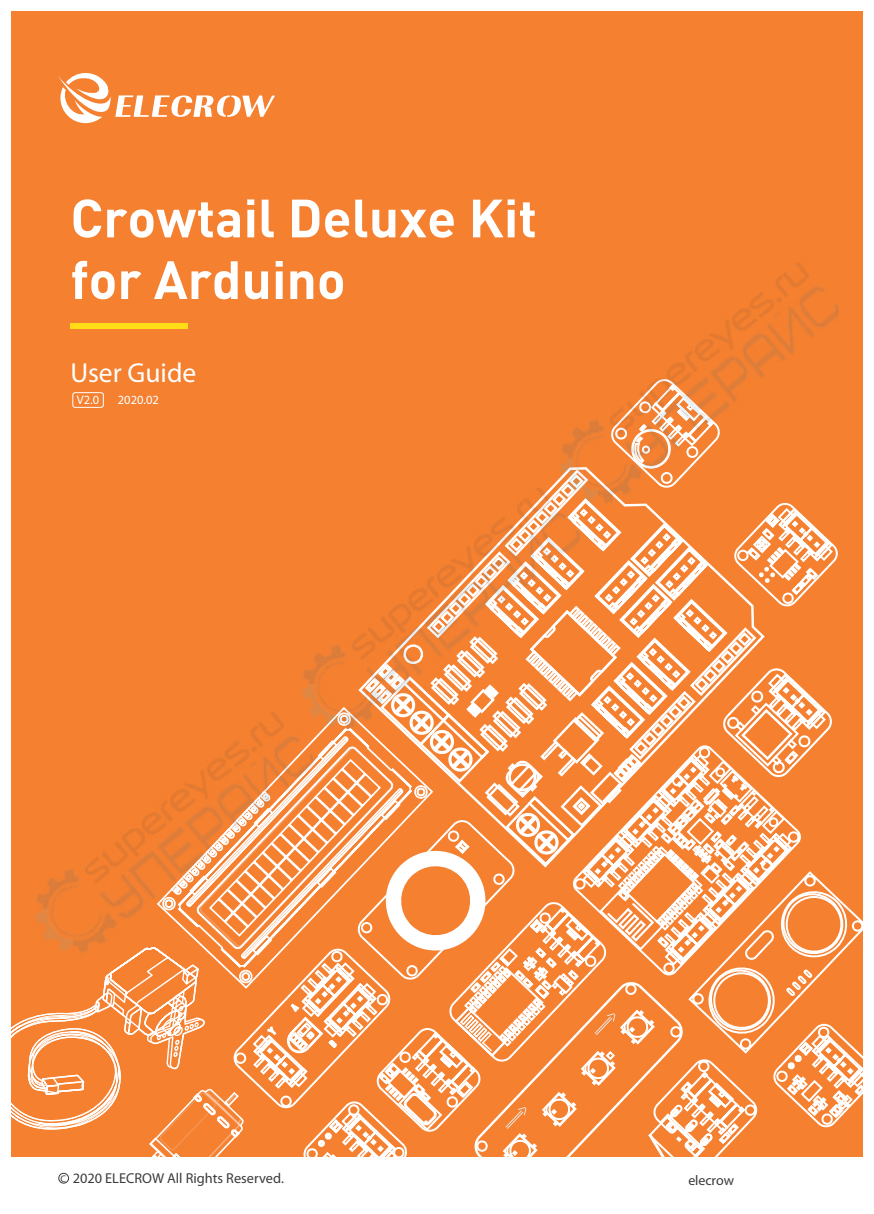
<style>
.page{position:relative;width:874px;height:1214px;background:#fff}
.page>*{position:absolute;margin:0;border:0;box-sizing:border-box;transform-origin:0 0}
.t1{font:700 53px/61.6px "DINCE";color:#fff}
.t2{font:27.6px "Myriad Pro";color:#fff}
.t3{font:14.4px "Myriad Pro";color:#3d3a3a}
.t4{font:14px "Myriad Pro";letter-spacing:-.005em;color:#3d3a3a}
.t5{font:12.6px "Myriad Pro";color:#fff}
.s1{font-size:9.6px}
</style>
<div class="page">
<img style="left:11px;top:11px;width:851px;height:1173px">
<h1 class="t1" style="left:70px;top:185px;width:468px">Crowtail Deluxe Kit for Arduino</h1>
<h2 class="t2" style="left:70px;top:357px;width:127px">User Guide</h2>
<p class="t5" style="left:77px;top:393px;width:24px">V2.0</p>
<p class="t5" style="left:118px;top:393px;width:43px">2020.02</p>
<p class="t3" style="left:60px;top:1170px;width:225px"><span class="s1">C</span> 2020 ELECROW All Rights Reserved.</p>
<p class="t4" style="left:688px;top:1171px;width:47px">elecrow</p>
</div>
